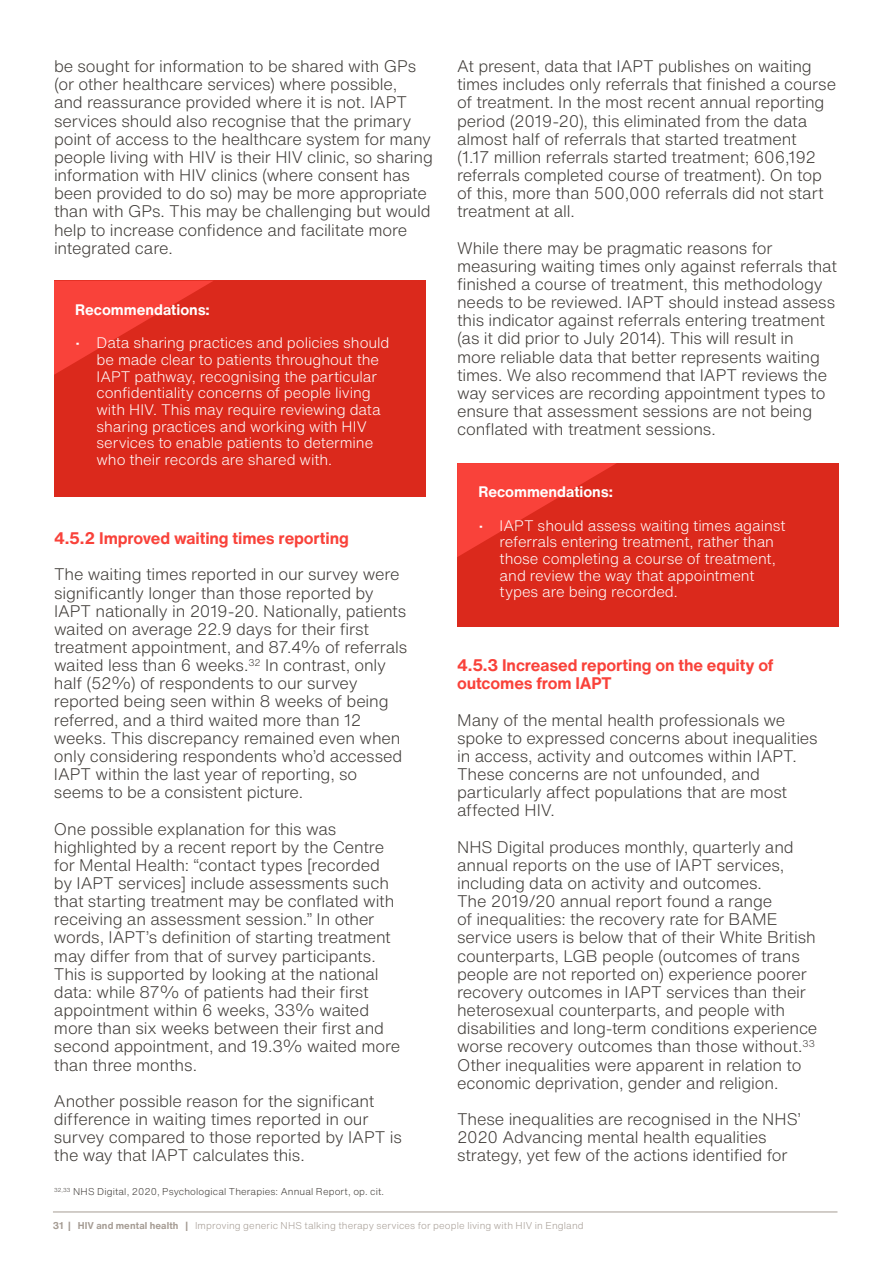
<style>
.page{position:relative;width:893px;height:1263px;background:#fff}
.page>*{position:absolute;margin:0;border:0;box-sizing:border-box;transform-origin:0 0}
.t1{font:300 16.5px/18.1px "Helvetica Now Text";letter-spacing:-.01em;color:#3d3935}
.t2{font:700 16.5px/18.1px "Helvetica Now Text";letter-spacing:-.01em;color:#f9423a}
.t3{font:300 15px/16.6px "Helvetica Now Text";letter-spacing:-.005em;color:#fff}
.t4{font:700 15px "Helvetica Now Text";letter-spacing:-.005em;color:#fff}
.t5{font:300 9.75px "Helvetica Now Text";letter-spacing:.01em;color:#a59c94}
.t6{font:300 9.75px "Helvetica Now Text";letter-spacing:.01em;color:#3d3935}
.s1{font-weight:700}
</style>
<div class="page">
<hr style="left:53px;top:1212px;width:784px;height:1px;background:#a59c94">
<div style="left:54px;top:281px;width:371px;height:216px;background:#db291c"></div>
<svg style="left:54px;top:281px;width:159px;height:94px"></svg>
<div style="left:457px;top:463px;width:382px;height:163px;background:#db291c"></div>
<svg style="left:457px;top:463px;width:159px;height:94px"></svg>
<p class="t1" style="left:54px;top:57px;width:380px">be sought for information to be shared with GPs (or other healthcare services) where possible,<br>and reassurance provided where it is not. IAPT services should also recognise that the primary point of access to the healthcare system for many people living with HIV is their HIV clinic, so sharing information with HIV clinics (where consent has been provided to do so) may be more appropriate than with GPs. This may be challenging but would help to increase confidence and facilitate more integrated care.</p>
<p class="t4" style="left:75px;top:298px;width:136px">Recommendations:</p>
<p class="t3" style="left:97px;top:334px;width:294px;text-indent:-21px">• Data sharing practices and policies should be made clear to patients throughout the IAPT pathway, recognising the particular confidentiality concerns of people living with HIV. This may require reviewing data sharing practices and working with HIV services to enable patients to determine who their records are shared with.</p>
<p class="t2" style="left:54px;top:529px;width:296px">4.5.2 Improved waiting times reporting</p>
<p class="t1" style="left:54px;top:565px;width:355px">The waiting times reported in our survey were significantly longer than those reported by IAPT nationally in 2019-20. Nationally, patients waited on average 22.9 days for their first treatment appointment, and 87.4% of referrals waited less than 6 weeks.<sup>32</sup> In contrast, only half (52%) of respondents to our survey reported being seen within 8 weeks of being referred, and a third waited more than 12 weeks. This discrepancy remained even when only considering respondents who’d accessed IAPT within the last year of reporting, so seems to be a consistent picture.</p>
<p class="t1" style="left:54px;top:819px;width:348px">One possible explanation for this was highlighted by a recent report by the Centre for Mental Health: “contact types [recorded by IAPT services] include assessments such that starting treatment may be conflated with receiving an assessment session.” In other words, IAPT’s definition of starting treatment may differ from that of survey participants.<br>This is supported by looking at the national data: while 87% of patients had their first appointment within 6 weeks, 33% waited more than six weeks between their first and second appointment, and 19.3% waited more than three months.</p>
<p class="t1" style="left:54px;top:1091px;width:349px">Another possible reason for the significant difference in waiting times reported in our survey compared to those reported by IAPT is the way that IAPT calculates this.</p>
<p class="t6" style="left:54px;top:1184px;width:332px"><sup>32,33</sup> NHS Digital, 2020, Psychological Therapies: Annual Report, op. cit.</p>
<p class="t1" style="left:457px;top:57px;width:381px">At present, data that IAPT publishes on waiting times includes only referrals that finished a course of treatment. In the most recent annual reporting period (2019-20), this eliminated from the data almost half of referrals that started treatment<br>(1.17 million referrals started treatment; 606,192 referrals completed course of treatment). On top of this, more than 500,000 referrals did not start treatment at all.</p>
<p class="t1" style="left:457px;top:238px;width:381px">While there may be pragmatic reasons for measuring waiting times only against referrals that finished a course of treatment, this methodology needs to be reviewed. IAPT should instead assess this indicator against referrals entering treatment (as it did prior to July 2014). This will result in<br>more reliable data that better represents waiting times. We also recommend that IAPT reviews the way services are recording appointment types to ensure that assessment sessions are not being conflated with treatment sessions.</p>
<p class="t4" style="left:478px;top:481px;width:136px">Recommendations:</p>
<p class="t3" style="left:500px;top:517px;width:287px;text-indent:-21px">• IAPT should assess waiting times against referrals entering treatment, rather than those completing a course of treatment, and review the way that appointment types are being recorded.</p>
<p class="t2" style="left:457px;top:656px;width:318px">4.5.3 Increased reporting on the equity of outcomes from IAPT</p>
<p class="t1" style="left:457px;top:710px;width:362px">Many of the mental health professionals we spoke to expressed concerns about inequalities in access, activity and outcomes within IAPT.<br>These concerns are not unfounded, and particularly affect populations that are most affected HIV.</p>
<p class="t1" style="left:457px;top:837px;width:362px">NHS Digital produces monthly, quarterly and annual reports on the use of IAPT services, including data on activity and outcomes.<br>The 2019/20 annual report found a range<br>of inequalities: the recovery rate for BAME service users is below that of their White British counterparts, LGB people (outcomes of trans people are not reported on) experience poorer recovery outcomes in IAPT services than their heterosexual counterparts, and people with disabilities and long-term conditions experience worse recovery outcomes than those without.<sup>33<br></sup>Other inequalities were apparent in relation to economic deprivation, gender and religion.</p>
<p class="t1" style="left:457px;top:1109px;width:345px">These inequalities are recognised in the NHS’<br>2020 Advancing mental health equalities strategy, yet few of the actions identified for</p>
<p class="t5" style="left:53px;top:1218px;width:532px"><span class="s1">31 | HIV and mental health |</span> Improving generic NHS talking therapy services for people living with HIV in England</p>
</div>
